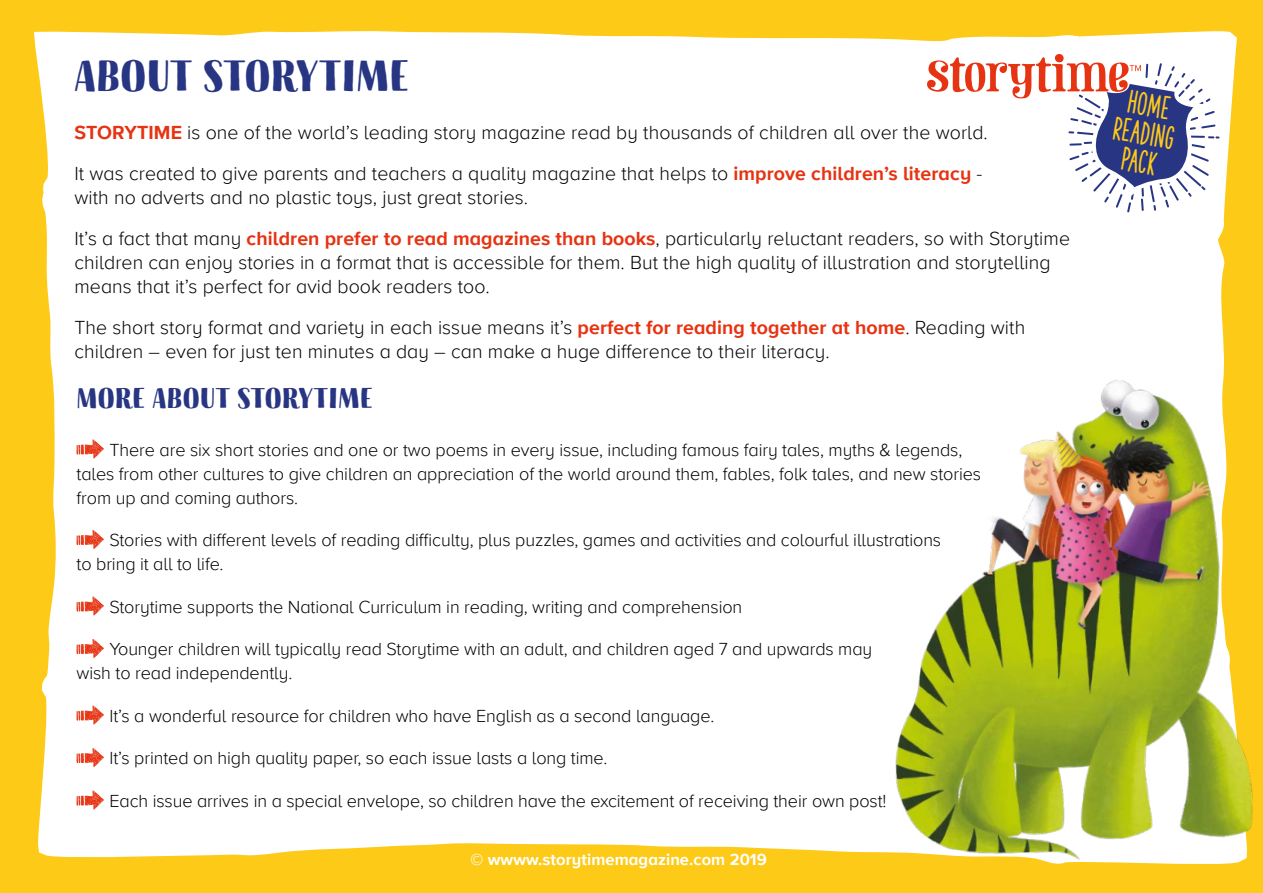
<style>
.page{position:relative;width:1263px;height:893px;background:#fdca18}
.page>*{position:absolute;margin:0;border:0;box-sizing:border-box;transform-origin:0 0}
.t1{font:43.5px "Sofa Sans Hand Bk DP";letter-spacing:-.01em;color:#283583}
.t2{font:30.75px/28.5px "The Hand Extrablack";color:#fdca18;text-align:center}
.t3{font:28.35px "Sofa Sans Hand Bk DP";letter-spacing:-.005em;color:#283583}
.t4{font:300 19.5px/41px "Proxima Nova A";letter-spacing:.005em;color:#000}
.t5{font:300 18px/24px "Proxima Nova A";letter-spacing:-.005em;color:#000}
.t6{font:700 16.5px "Proxima Nova A";letter-spacing:.005em;color:#fff}
.s1{font-weight:700;color:#e63312}
.s2{font-family:"Proxima Nova A Extrabld";font-weight:400}
</style>
<div class="page">
<div style="left:34px;top:31px;width:1203px;height:827px;background:#fff"></div>
<img style="left:880px;top:274px;width:373px;height:590px">
<svg style="left:927px;top:54px;width:292px;height:158px;background:#d5cbd8"></svg>
<svg style="left:76px;top:439px;width:28px;height:20px"></svg>
<svg style="left:76px;top:529px;width:28px;height:21px"></svg>
<svg style="left:76px;top:596px;width:28px;height:20px"></svg>
<svg style="left:76px;top:638px;width:28px;height:21px"></svg>
<svg style="left:76px;top:705px;width:28px;height:20px"></svg>
<svg style="left:76px;top:747px;width:28px;height:21px"></svg>
<svg style="left:76px;top:790px;width:28px;height:20px"></svg>
<h1 class="t1" style="left:74px;top:49px;width:336px">ABOUT STORYTIME</h1>
<p class="t4" style="left:74px;top:111px;width:915px"><span class="s1">STORYTIME</span> is one of the world’s leading story magazine read by thousands of children all over the world.<br>It was created to give parents and teachers a quality magazine that helps to <span class="s1">improve children’s literacy</span> -</p>
<p class="t4" style="left:74px;top:176px;width:997px">with no adverts and no plastic toys, just great stories.<br>It’s a fact that many <span class="s1">children prefer to read magazines than books</span>, particularly reluctant readers, so with Storytime</p>
<p class="t4" style="left:74px;top:249px;width:977px;line-height:24px">children can enjoy stories in a format that is accessible for them. But the high quality of illustration and storytelling means that it’s perfect for avid book readers too.</p>
<p class="t4" style="left:74px;top:314px;width:952px;line-height:24px">The short story format and variety in each issue means it’s <span class="s1">perfect for reading together at home</span>. Reading with children – even for just ten minutes a day – can make a huge difference to their literacy.</p>
<h3 class="t3" style="left:77px;top:381px;width:298px">MORE ABOUT STORYTIME</h3>
<p class="t5" style="left:77px;top:437px;width:906px;text-indent:33px">There are six short stories and one or two poems in every issue, including famous fairy tales, myths &amp; legends, tales from other cultures to give children an appreciation of the world around them, fables, folk tales, and new stories from up and coming authors.</p>
<p class="t5" style="left:77px;top:527px;width:866px;text-indent:33px">Stories with different levels of reading difficulty, plus puzzles, games and activities and colourful illustrations to bring it all to life.</p>
<p class="t5" style="left:109px;top:594px;width:634px">Storytime supports the National Curriculum in reading, writing and comprehension</p>
<p class="t5" style="left:77px;top:636px;width:797px;text-indent:33px">Younger children will typically read Storytime with an adult, and children aged 7 and upwards may wish to read independently.</p>
<p class="t5" style="left:109px;top:703px;width:606px">It’s a wonderful resource for children who have English as a second language.</p>
<p class="t5" style="left:109px;top:745px;width:500px">It’s printed on high quality paper, so each issue lasts a long time.</p>
<p class="t5" style="left:109px;top:788px;width:779px">Each issue arrives in a special envelope, so children have the excitement of receiving their own post!</p>
<p class="t6" style="left:471px;top:848px;width:298px"><span class="s2">©</span> wwww.storytimemagazine.com 2019</p>
<h2 class="t2" style="left:1121px;top:85px;width:63px;rotate:10deg">Home<br>Reading<br>Pack</h2>
</div>
